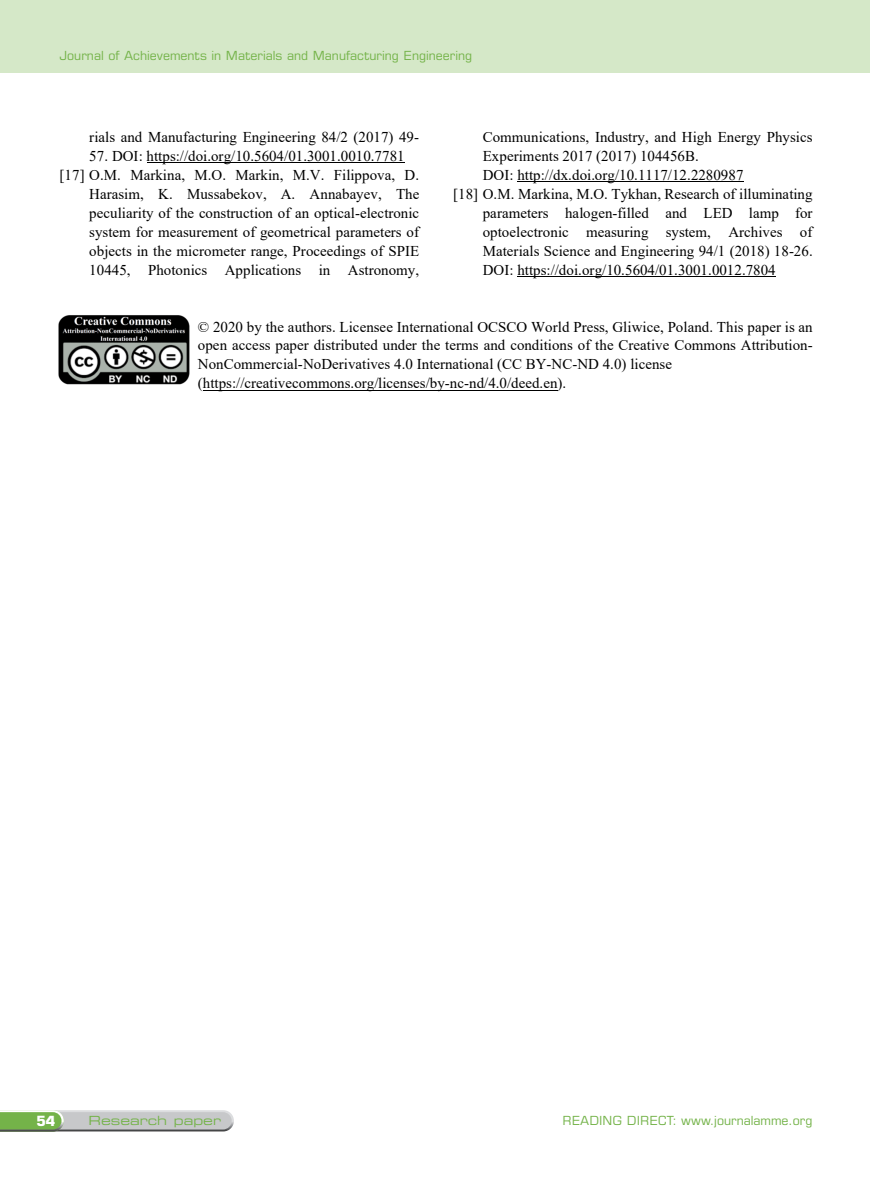
<style>
.page{position:relative;width:872px;height:1191px;background:#fff}
.page>*{position:absolute;margin:0;border:0;box-sizing:border-box;transform-origin:0 0}
.t1{font:15px/18.9px "Times New Roman";letter-spacing:.005em;color:#000}
.t2{font:700 14.1px "Eurostile LT Pro";color:#fff}
.t3{font:12.6px "Eurostile LT Pro";color:#74b349}
.t4{font:12.6px "Eurostile LT Pro Ex 2";color:#74b349}
</style>
<div class="page">
<svg style="left:0;top:1110px;width:234px;height:21px;background:#b0bea9"></svg>
<div style="left:0;top:0;width:870px;height:72px;background:#d5e8c8"></div>
<hr style="left:147px;top:162px;width:257px;height:1px;background:#000">
<hr style="left:517px;top:181px;width:226px;height:1px;background:#000">
<hr style="left:517px;top:276px;width:258px;height:1px;background:#000">
<hr style="left:203px;top:390px;width:354px;height:1px;background:#000">
<img style="left:59px;top:315px;width:130px;height:70px">
<p class="t3" style="left:60px;top:48px;width:414px">Journal of Achievements in Materials and Manufacturing Engineering</p>
<p class="t1" style="left:89px;top:127px;width:331px">rials and Manufacturing Engineering 84/2 (2017) 49-</p>
<p class="t1" style="left:89px;top:146px;width:317px">57. DOI: https://doi.org/10.5604/01.3001.0010.7781</p>
<p class="t1" style="left:60px;top:165px;width:361px">[17] O.M. Markina, M.O. Markin, M.V. Filippova, D.</p>
<p class="t1" style="left:89px;top:184px;width:331px">Harasim, K. Mussabekov, A. Annabayev, The</p>
<p class="t1" style="left:89px;top:202px;width:331px">peculiarity of the construction of an optical-electronic</p>
<p class="t1" style="left:89px;top:222px;width:331px">system for measurement of geometrical parameters of</p>
<p class="t1" style="left:89px;top:240px;width:331px">objects in the micrometer range, Proceedings of SPIE</p>
<p class="t1" style="left:89px;top:260px;width:331px">10445, Photonics Applications in Astronomy,</p>
<p class="t1" style="left:483px;top:127px;width:331px">Communications, Industry, and High Energy Physics</p>
<p class="t1" style="left:483px;top:146px;width:217px">Experiments 2017 (2017) 104456B.</p>
<p class="t1" style="left:483px;top:165px;width:262px">DOI: http://dx.doi.org/10.1117/12.2280987</p>
<p class="t1" style="left:453px;top:184px;width:361px">[18] O.M. Markina, M.O. Tykhan, Research of illuminating</p>
<p class="t1" style="left:483px;top:202px;width:331px">parameters halogen-filled and LED lamp for</p>
<p class="t1" style="left:483px;top:222px;width:331px">optoelectronic measuring system, Archives of</p>
<p class="t1" style="left:483px;top:240px;width:331px">Materials Science and Engineering 94/1 (2018) 18-26.</p>
<p class="t1" style="left:483px;top:260px;width:294px">DOI: https://doi.org/10.5604/01.3001.0012.7804</p>
<p class="t1" style="left:198px;top:316px;width:616px">© 2020 by the authors. Licensee International OCSCO World Press, Gliwice, Poland. This paper is an open access paper distributed under the terms and conditions of the Creative Commons Attribution-NonCommercial-NoDerivatives 4.0 International (CC BY-NC-ND 4.0) license (https://creativecommons.org/licenses/by-nc-nd/4.0/deed.en).</p>
<p class="t2" style="left:36px;top:1112px;width:20px">54</p>
<p class="t4" style="left:88px;top:1112px;width:134px">Research paper</p>
<p class="t3" style="left:562px;top:1113px;width:251px">READING DIRECT: www.journalamme.org</p>
</div>
